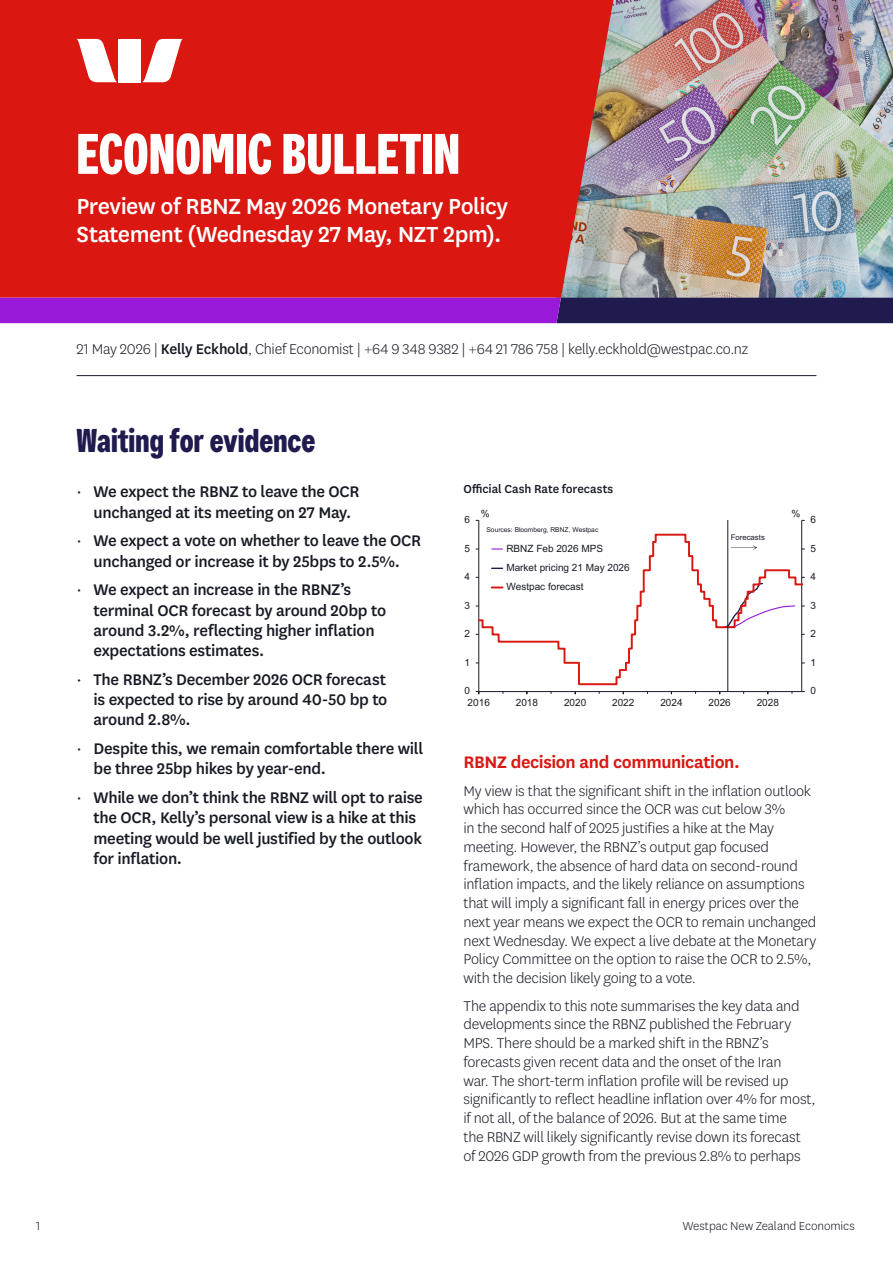
<style>
.page{position:relative;width:893px;height:1263px;background:#fff}
.page>*{position:absolute;margin:0;border:0;box-sizing:border-box;transform-origin:0 0}
.Other_bulletin_banner{font:57px "WESTPAC";color:#fff}
.Navy_heading_span{font:33px "WESTPAC";color:#1f1b4f}
.Masthead_subheader{font:500 25.5px/27.8px "National LF";letter-spacing:-.02em;color:#fff}
.Red_heading{font:600 19.5px "National LF";letter-spacing:-.02em;color:#da1710}
.t1{font:500 18px/20.2px "National LF";letter-spacing:-.02em;color:#181b25}
.Body_copy{font:300 16.5px/18.8px "National LF";letter-spacing:-.015em;color:#181b25}
.Date_and_author_byline_size_11{font:300 16.5px "National LF";letter-spacing:-.015em;color:#181b25}
.t2{font:300 13.5px "National LF";letter-spacing:-.005em;color:#181b25}
.Chart_heading{font:500 13.5px "National LF";letter-spacing:-.005em;color:#181b25}
.t3{font:10.05px/19.4px "Arial";color:#181b25}
.t4{font:7.8px "Arial";color:#181b25}
.t5{font:6.6px "Arial";letter-spacing:-.005em;color:#181b25}
.s1{font-weight:500}
.s2{font-weight:300}
</style>
<div class="page">
<hr style="left:801px;top:520px;width:1px;height:171px;background:#181b25">
<hr style="left:478px;top:520px;width:1px;height:171px;background:#181b25">
<hr style="left:479px;top:691px;width:323px;height:1px;background:#181b25">
<svg style="left:478px;top:533px;width:324px;height:153px"></svg>
<hr style="left:727px;top:520px;width:1px;height:171px;background:#181b25">
<svg style="left:492px;top:586px;width:11px;height:2px"></svg>
<svg style="left:731px;top:545px;width:26px;height:5px"></svg>
<img style="left:613px;top:0;width:280px;height:298px">
<div style="left:0;top:0;width:613px;height:298px;background:#da1710"></div>
<svg style="left:0;top:298px;width:893px;height:25px;background:#6a19a4"></svg>
<hr style="left:77px;top:375px;width:739px;height:1px;background:#181b25">
<svg style="left:77px;top:39px;width:40px;height:43px"></svg>
<svg style="left:142px;top:39px;width:41px;height:43px"></svg>
<div style="left:118px;top:39px;width:23px;height:43px;background:#fff"></div>
<p class="Other_bulletin_banner" style="left:77px;top:120px;width:385px">ECONOMIC BULLETIN</p>
<p class="Masthead_subheader" style="left:77px;top:191px;width:433px">Preview of RBNZ May 2026 Monetary Policy<br>Statement (Wednesday 27 May, NZT 2pm).</p>
<p class="Date_and_author_byline_size_11" style="left:77px;top:339px;width:673px">21 May 2026 | <span class="s1">Kelly Eckhold</span>, Chief Economist | +64 9 348 9382 | +64 21 786 758 | kelly.eckhold@westpac.co.nz</p>
<p class="Navy_heading_span" style="left:77px;top:420px;width:240px">Waiting for evidence</p>
<p class="t1" style="left:77px;top:481px;width:284px;text-align:center"><span class="s2">•</span> We expect the RBNZ to leave the OCR unchanged at its meeting on 27 May.</p>
<p class="t1" style="left:77px;top:530px;width:346px;text-align:center"><span class="s2">•</span> We expect a vote on whether to leave the OCR unchanged or increase it by 25bps to 2.5%.</p>
<p class="t1" style="left:94px;top:579px;width:294px;text-indent:-17px"><span class="s2">•</span> We expect an increase in the RBNZ’s terminal OCR forecast by around 20bp to around 3.2%, reflecting higher inflation expectations estimates.</p>
<p class="t1" style="left:94px;top:668px;width:295px;text-align:justify;text-indent:-17px"><span class="s2">•</span> The RBNZ’s December 2026 OCR forecast is expected to rise by around 40-50 bp to around 2.8%.</p>
<p class="t1" style="left:94px;top:737px;width:331px;text-indent:-17px"><span class="s2">•</span> Despite this, we remain comfortable there will be three 25bp hikes by year-end.</p>
<p class="t1" style="left:94px;top:786px;width:331px;text-indent:-17px"><span class="s2">•</span> While we don’t think the RBNZ will opt to raise the OCR, Kelly’s personal view is a hike at this meeting would be well justified by the outlook for inflation.</p>
<p class="Chart_heading" style="left:463px;top:479px;width:151px">Official Cash Rate forecasts</p>
<p class="t3" style="left:465px;top:510px;width:7px">6</p>
<p class="t3" style="left:465px;top:538px;width:7px">5</p>
<p class="t3" style="left:465px;top:567px;width:7px">4</p>
<p class="t3" style="left:465px;top:595px;width:7px">3</p>
<p class="t3" style="left:465px;top:624px;width:7px">2</p>
<p class="t3" style="left:465px;top:652px;width:7px">1</p>
<p class="t3" style="left:465px;top:681px;width:7px">0</p>
<p class="t3" style="left:481px;top:503px;width:10px">%</p>
<p class="t3" style="left:791px;top:504px;width:10px">%</p>
<p class="t3" style="left:506px;top:538px;width:125px">RBNZ Feb 2026 MPS<br>Market pricing 21 May 2026<br>Westpac forecast</p>
<p class="t5" style="left:487px;top:525px;width:113px">Sources: Bloomberg, RBNZ, Westpac</p>
<p class="t4" style="left:731px;top:532px;width:36px">Forecasts</p>
<p class="t3" style="left:468px;top:693px;width:24px">2016</p>
<p class="t3" style="left:516px;top:693px;width:24px">2018</p>
<p class="t3" style="left:564px;top:693px;width:24px">2020</p>
<p class="t3" style="left:612px;top:693px;width:24px">2022</p>
<p class="t3" style="left:660px;top:693px;width:24px">2024</p>
<p class="t3" style="left:708px;top:693px;width:24px">2026</p>
<p class="t3" style="left:757px;top:693px;width:24px">2028</p>
<p class="t3" style="left:810px;top:510px;width:7px">6</p>
<p class="t3" style="left:810px;top:538px;width:7px">5</p>
<p class="t3" style="left:810px;top:567px;width:7px">4</p>
<p class="t3" style="left:810px;top:595px;width:7px">3</p>
<p class="t3" style="left:810px;top:624px;width:7px">2</p>
<p class="t3" style="left:810px;top:652px;width:7px">1</p>
<p class="t3" style="left:810px;top:681px;width:7px">0</p>
<p class="Red_heading" style="left:463px;top:749px;width:278px">RBNZ decision and communication.</p>
<p class="Body_copy" style="left:463px;top:781px;width:354px">My view is that the significant shift in the inflation outlook which has occurred since the OCR was cut below 3%<br>in the second half of 2025 justifies a hike at the May meeting. However, the RBNZ’s output gap focused framework, the absence of hard data on second-round inflation impacts, and the likely reliance on assumptions that will imply a significant fall in energy prices over the next year means we expect the OCR to remain unchanged next Wednesday. We expect a live debate at the Monetary Policy Committee on the option to raise the OCR to 2.5%, with the decision likely going to a vote.</p>
<p class="Body_copy" style="left:463px;top:995px;width:353px">The appendix to this note summarises the key data and developments since the RBNZ published the February MPS. There should be a marked shift in the RBNZ’s forecasts given recent data and the onset of the Iran<br>war. The short-term inflation profile will be revised up significantly to reflect headline inflation over 4% for most, if not all, of the balance of 2026. But at the same time<br>the RBNZ will likely significantly revise down its forecast of 2026 GDP growth from the previous 2.8% to perhaps</p>
<p class="t2" style="left:36px;top:1217px;width:6px">1</p>
<p class="t2" style="left:683px;top:1217px;width:173px">Westpac New Zealand Economics</p>
</div>
